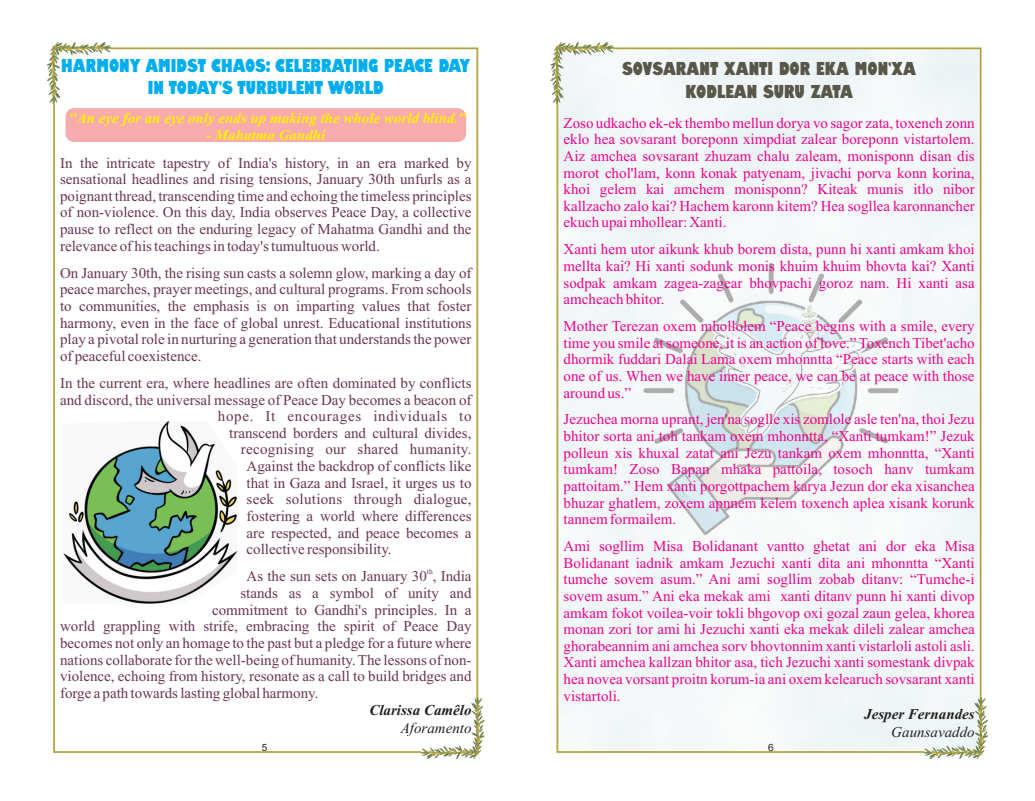
<style>
.page{position:relative;width:1035px;height:801px;background:#fff}
.page>*{position:absolute;margin:0;border:0;box-sizing:border-box;transform-origin:0 0}
.t1{font:17.5px/21.8px "Amity Jack";color:#00aeef;text-align:center}
.t2{font:17.5px/23.5px "Amity Jack";color:#58574a;text-align:center}
.t3{font:15px/16.6px "Times New Roman";color:#ed028c;text-align:justify}
.t4{font:15px/16.6px "Times New Roman";color:#6a3453;text-align:justify}
.t5{font:italic 700 15px "Times New Roman";color:#fff101}
.t6{font:15px "Times New Roman";letter-spacing:.02em;color:#6a3453}
.t7{font:15px "Times New Roman";letter-spacing:.05em;color:#6a3453}
.t8{font:italic 700 15px "Times New Roman";color:#231f20}
.t9{font:italic 15px "Times New Roman";color:#231f20}
.t10{font:10px "Arial";color:#231f20}
.t11{font:7.5px "Times New Roman";color:#6a3453}
</style>
<div class="page">
<div style="left:66px;top:108px;width:400px;height:34px;background:#f8abad;border-radius:9px"></div>
<div style="left:53px;top:47px;width:425px;height:706px;border:2px solid #b1a542"></div>
<img style="left:47px;top:43px;width:63px;height:61px">
<img style="left:421px;top:697px;width:63px;height:61px">
<img style="left:63px;top:421px;width:175px;height:183px">
<img style="left:636px;top:258px;width:265px;height:284px">
<div style="left:556px;top:47px;width:425px;height:706px;border:2px solid #b1a542"></div>
<img style="left:550px;top:43px;width:63px;height:61px">
<img style="left:925px;top:697px;width:62px;height:61px">
<p class="t1" style="left:61px;top:56px;width:411px">HARMONY AMIDST CHAOS: CELEBRATING PEACE DAY<br>IN TODAY'S TURBULENT WORLD</p>
<p class="t5" style="left:69px;top:113px;width:399px">"An eye for an eye only ends up making the whole world blind."</p>
<p class="t5" style="left:206px;top:130px;width:121px">- Mahatma Gandhi</p>
<p class="t4" style="left:60px;top:156px;width:413px">In the intricate tapestry of India's history, in an era marked by sensational headlines and rising tensions, January 30th unfurls as a poignant thread, transcending time and echoing the timeless principles of non-violence. On this day, India observes Peace Day, a collective pause to reflect on the enduring legacy of Mahatma Gandhi and the relevance of his teachings in today's tumultuous world.</p>
<p class="t4" style="left:60px;top:266px;width:413px">On January 30th, the rising sun casts a solemn glow, marking a day of peace marches, prayer meetings, and cultural programs. From schools to communities, the emphasis is on imparting values that foster harmony, even in the face of global unrest. Educational institutions play a pivotal role in nurturing a generation that understands the power of peaceful coexistence.</p>
<p class="t4" style="left:60px;top:376px;width:413px">In the current era, where headlines are often dominated by conflicts</p>
<p class="t4" style="left:60px;top:393px;width:413px">and discord, the universal message of Peace Day becomes a beacon of</p>
<p class="t7" style="left:218px;top:411px;width:255px">hope. It encourages individuals to</p>
<p class="t4" style="left:229px;top:426px;width:244px">transcend borders and cultural divides,</p>
<p class="t6" style="left:241px;top:444px;width:232px">recognising our shared humanity.</p>
<p class="t4" style="left:247px;top:459px;width:226px">Against the backdrop of conflicts like</p>
<p class="t4" style="left:247px;top:476px;width:226px">that in Gaza and Israel, it urges us to</p>
<p class="t6" style="left:247px;top:494px;width:226px">seek solutions through dialogue,</p>
<p class="t4" style="left:247px;top:509px;width:226px">fostering a world where differences</p>
<p class="t4" style="left:247px;top:525px;width:226px">are respected, and peace becomes a</p>
<p class="t4" style="left:247px;top:542px;width:146px">collective responsibility.</p>
<p class="t11" style="left:427px;top:569px;width:7px">th</p>
<p class="t4" style="left:247px;top:569px;width:226px">As the sun sets on January 30 , India</p>
<p class="t4" style="left:240px;top:586px;width:233px">stands as a symbol of unity and</p>
<p class="t4" style="left:212px;top:603px;width:261px">commitment to Gandhi's principles. In a</p>
<p class="t4" style="left:60px;top:619px;width:413px">world grappling with strife, embracing the spirit of Peace Day</p>
<p class="t4" style="left:60px;top:636px;width:413px">becomes not only an homage to the past but a pledge for a future where</p>
<p class="t4" style="left:60px;top:652px;width:413px">nations collaborate for the well-being of humanity. The lessons of non-</p>
<p class="t4" style="left:60px;top:669px;width:413px">violence, echoing from history, resonate as a call to build bridges and</p>
<p class="t4" style="left:60px;top:686px;width:260px">forge a path towards lasting global harmony.</p>
<p class="t8" style="left:369px;top:705px;width:104px">Clarissa Camêlo</p>
<p class="t9" style="left:401px;top:722px;width:72px">Aforamento</p>
<p class="t10" style="left:262px;top:744px;width:7px">5</p>
<p class="t2" style="left:622px;top:58px;width:295px">SOVSARANT XANTI DOR EKA MON'XA<br>KODLEAN SURU ZATA</p>
<p class="t3" style="left:563px;top:116px;width:413px">Zoso udkacho ek-ek thembo mellun dorya vo sagor zata, toxench zonn eklo hea sovsarant boreponn ximpdiat zalear boreponn vistartolem.<br>Aiz amchea sovsarant zhuzam chalu zaleam, monisponn disan dis morot chol'lam, konn konak patyenam, jivachi porva konn korina, khoi gelem kai amchem monisponn? Kiteak munis itlo nibor kallzacho zalo kai? Hachem karonn kitem? Hea sogllea karonnancher ekuch upai mhollear: Xanti.</p>
<p class="t3" style="left:563px;top:242px;width:413px">Xanti hem utor aikunk khub borem dista, punn hi xanti amkam khoi mellta kai? Hi xanti sodunk monis khuim khuim bhovta kai? Xanti sodpak amkam zagea-zagear bhovpachi goroz nam. Hi xanti asa amcheach bhitor.</p>
<p class="t3" style="left:563px;top:319px;width:413px">Mother Terezan oxem mhollolem “Peace begins with a smile, every time you smile at someone, it is an action of love.” Toxench Tibet'acho dhormik fuddari Dalai Lama oxem mhonntta “Peace starts with each one of us. When we have inner peace, we can be at peace with those around us.”</p>
<p class="t3" style="left:563px;top:412px;width:413px">Jezuchea morna uprant, jen'na soglle xis zomlole asle ten'na, thoi Jezu bhitor sorta ani toh tankam oxem mhonntta, “Xanti tumkam!” Jezuk polleun xis khuxal zatat ani Jezu tankam oxem mhonntta, “Xanti tumkam! Zoso Bapan mhaka pattoila, tosoch hanv tumkam pattoitam.” Hem xanti porgottpachem karya Jezun dor eka xisanchea bhuzar ghatlem, zoxem apnnem kelem toxench aplea xisank korunk tannem formailem.</p>
<p class="t3" style="left:563px;top:539px;width:413px">Ami sogllim Misa Bolidanant vantto ghetat ani dor eka Misa Bolidanant iadnik amkam Jezuchi xanti dita ani mhonntta “Xanti tumche sovem asum.” Ani ami sogllim zobab ditanv: “Tumche-i sovem asum.” Ani eka mekak ami xanti ditanv punn hi xanti divop amkam fokot voilea-voir tokli bhgovop oxi gozal zaun gelea, khorea monan zori tor ami hi Jezuchi xanti eka mekak dileli zalear amchea ghorabeannim ani amchea sorv bhovtonnim xanti vistarloli astoli asli.<br>Xanti amchea kallzan bhitor asa, tich Jezuchi xanti somestank divpak hea novea vorsant proitn korum-ia ani oxem kelearuch sovsarant xanti vistartoli.</p>
<p class="t8" style="left:864px;top:708px;width:112px">Jesper Fernandes</p>
<p class="t9" style="left:891px;top:726px;width:85px">Gaunsavaddo</p>
<p class="t10" style="left:768px;top:744px;width:7px">6</p>
</div>
